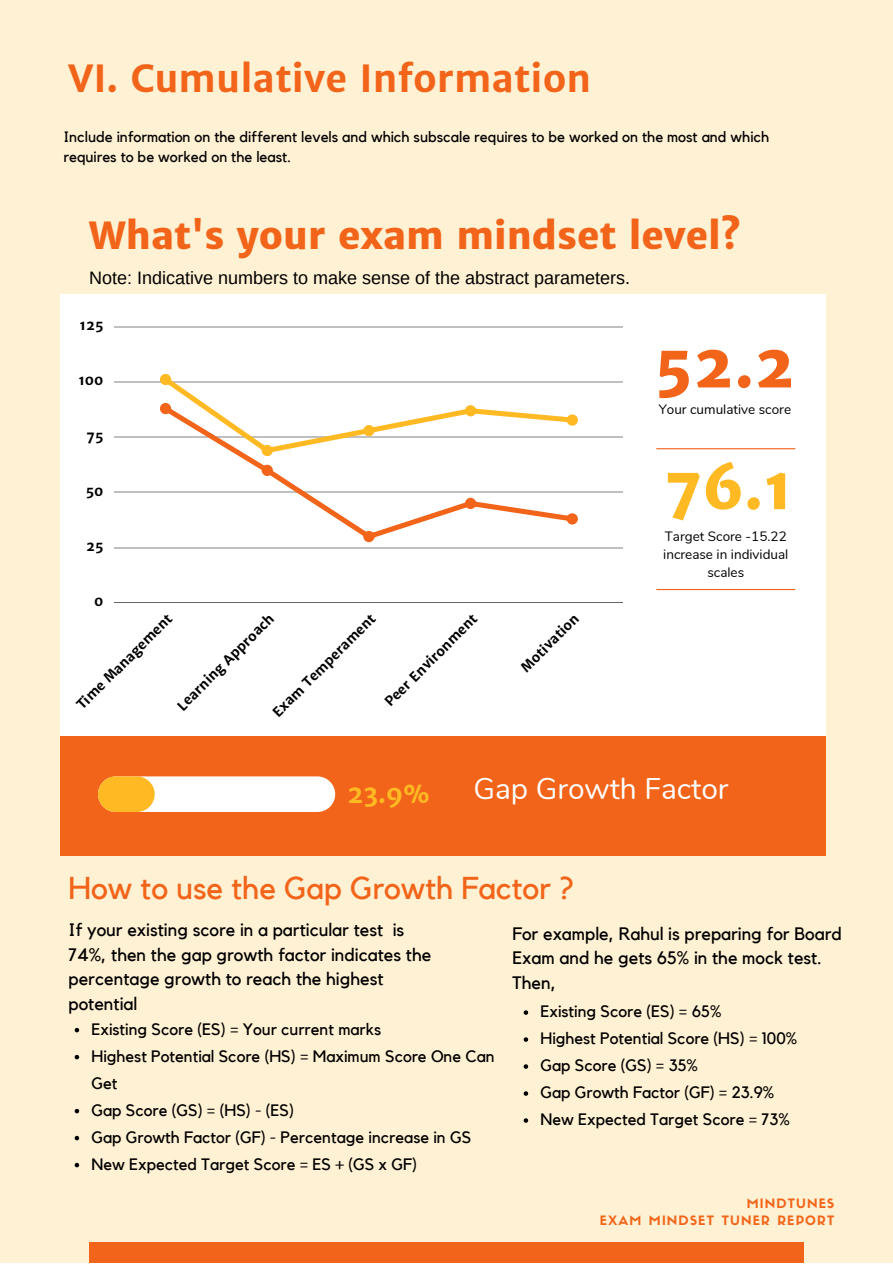
<style>
.page{position:relative;width:893px;height:1264px;background:#fff}
.page>*{position:absolute;margin:0;border:0;box-sizing:border-box;transform-origin:0 0}
.t1{font:800 60px "Merriweather Sans";color:#f26419}
.t2{font:800 58.5px "Merriweather Sans";color:#ffb923}
.t3{font:800 37.5px "Merriweather Sans";color:#f26419}
.t4{font:700 37.5px "Merriweather Sans";color:#f26419}
.t5{font:31.5px "Kollektif";color:#f26419}
.t6{font:29.85px "Nunito";color:#fff}
.t7{font:700 25.05px "Merriweather Sans";color:#ffb923}
.t8{font:18px/24.8px "Kollektif";color:#000}
.t9{font:18px "Arimo";color:#000}
.t10{font:16.5px/27px "Kollektif";color:#000}
.t11{font:15px/20.2px "Kollektif";color:#000}
.t12{font:700 13.5px "Merriweather Sans";color:#000}
.t13{font:13.5px/18px "Nunito";color:#000;text-align:center}
.t14{font:12.75px "Sifonn Basic";letter-spacing:.09em;color:#f26419}
</style>
<div class="page">
<div style="left:0;top:0;width:892px;height:1262px;background:#fff1d3"></div>
<div style="left:60px;top:295px;width:765px;height:451px;background:#fff"></div>
<hr style="left:115px;top:326px;width:508px;height:1px;background:#000">
<hr style="left:115px;top:381px;width:508px;height:1px;background:#000">
<hr style="left:115px;top:436px;width:508px;height:2px;background:#000">
<hr style="left:115px;top:492px;width:508px;height:1px;background:#000">
<hr style="left:115px;top:547px;width:508px;height:1px;background:#000">
<hr style="left:115px;top:602px;width:508px;height:1px;background:#000">
<svg style="left:160px;top:374px;width:418px;height:168px"></svg>
<div style="left:60px;top:736px;width:766px;height:119px;background:#f26419"></div>
<div style="left:98px;top:776px;width:237px;height:36px;background:#fff;border-radius:18px"></div>
<div style="left:98px;top:776px;width:57px;height:36px;background:#ffb923;border-radius:18px"></div>
<div style="left:89px;top:1242px;width:714px;height:20px;background:#f26419"></div>
<hr style="left:656px;top:589px;width:139px;height:1px;background:#f26419">
<hr style="left:656px;top:448px;width:139px;height:1px;background:#f26419">
<svg style="left:75px;top:1027px;width:4px;height:5px"></svg>
<svg style="left:75px;top:1054px;width:4px;height:5px"></svg>
<svg style="left:75px;top:1108px;width:4px;height:5px"></svg>
<svg style="left:75px;top:1135px;width:4px;height:5px"></svg>
<svg style="left:75px;top:1162px;width:4px;height:5px"></svg>
<svg style="left:523px;top:1010px;width:5px;height:4px"></svg>
<svg style="left:523px;top:1037px;width:5px;height:4px"></svg>
<svg style="left:523px;top:1064px;width:5px;height:4px"></svg>
<svg style="left:523px;top:1091px;width:5px;height:4px"></svg>
<svg style="left:523px;top:1118px;width:5px;height:4px"></svg>
<p class="t4" style="left:68px;top:55px;width:524px">VI. Cumulative Information</p>
<p class="t11" style="left:63px;top:127px;width:707px">Include information on the different levels and which subscale requires to be worked on the most and which requires to be worked on the least.</p>
<p class="t3" style="left:89px;top:212px;width:652px">What's your exam mindset level?</p>
<p class="t9" style="left:89px;top:267px;width:542px">Note: Indicative numbers to make sense of the abstract parameters.</p>
<p class="t12" style="left:79px;top:317px;width:26px">125</p>
<p class="t12" style="left:78px;top:372px;width:27px">100</p>
<p class="t12" style="left:87px;top:427px;width:18px">75</p>
<p class="t12" style="left:86px;top:482px;width:19px">50</p>
<p class="t12" style="left:86px;top:537px;width:19px">25</p>
<p class="t12" style="left:94px;top:593px;width:11px">0</p>
<p class="t12" style="left:73px;top:701px;width:130px;rotate:-45deg">Time Management</p>
<p class="t12" style="left:174px;top:702px;width:131px;rotate:-45deg">Learning Approach</p>
<p class="t12" style="left:269px;top:708px;width:140px;rotate:-45deg">Exam Temperament</p>
<p class="t12" style="left:381px;top:698px;width:126px;rotate:-45deg">Peer Environment</p>
<p class="t12" style="left:517px;top:663px;width:77px;rotate:-45deg">Motivation</p>
<p class="t1" style="left:654px;top:328px;width:143px">52.2</p>
<p class="t13" style="left:658px;top:401px;width:134px">Your cumulative score</p>
<p class="t2" style="left:664px;top:451px;width:130px">76.1</p>
<p class="t13" style="left:663px;top:527px;width:127px">Target Score -15.22 increase in individual scales</p>
<p class="t7" style="left:347px;top:778px;width:84px">23.9%</p>
<p class="t6" style="left:473px;top:768px;width:256px">Gap Growth Factor</p>
<p class="t5" style="left:69px;top:873px;width:507px">How to use the Gap Growth Factor ?</p>
<p class="t8" style="left:69px;top:918px;width:364px">If your existing score in a particular test is 74%, then the gap growth factor indicates the percentage growth to reach the highest potential</p>
<p class="t10" style="left:91px;top:1016px;width:291px">Existing Score (ES) = Your current marks</p>
<p class="t10" style="left:91px;top:1043px;width:405px">Highest Potential Score (HS) = Maximum Score One Can<br>Get</p>
<p class="t10" style="left:91px;top:1096px;width:204px">Gap Score (GS) = (HS) - (ES)</p>
<p class="t10" style="left:91px;top:1123px;width:381px">Gap Growth Factor (GF) - Percentage increase in GS</p>
<p class="t10" style="left:91px;top:1150px;width:327px">New Expected Target Score = ES + (GS x GF)</p>
<p class="t8" style="left:512px;top:921px;width:331px">For example, Rahul is preparing for Board<br>Exam and he gets 65% in the mock test.</p>
<p class="t8" style="left:512px;top:971px;width:45px">Then,</p>
<p class="t10" style="left:540px;top:998px;width:182px">Existing Score (ES) = 65%</p>
<p class="t10" style="left:540px;top:1025px;width:258px">Highest Potential Score (HS) = 100%</p>
<p class="t10" style="left:540px;top:1052px;width:159px">Gap Score (GS) = 35%</p>
<p class="t10" style="left:540px;top:1079px;width:235px">Gap Growth Factor (GF) = 23.9%</p>
<p class="t10" style="left:540px;top:1106px;width:251px">New Expected Target Score = 73%</p>
<p class="t14" style="left:746px;top:1197px;width:89px">MINDTUNES</p>
<p class="t14" style="left:600px;top:1214px;width:236px">EXAM MINDSET TUNER REPORT</p>
</div>
